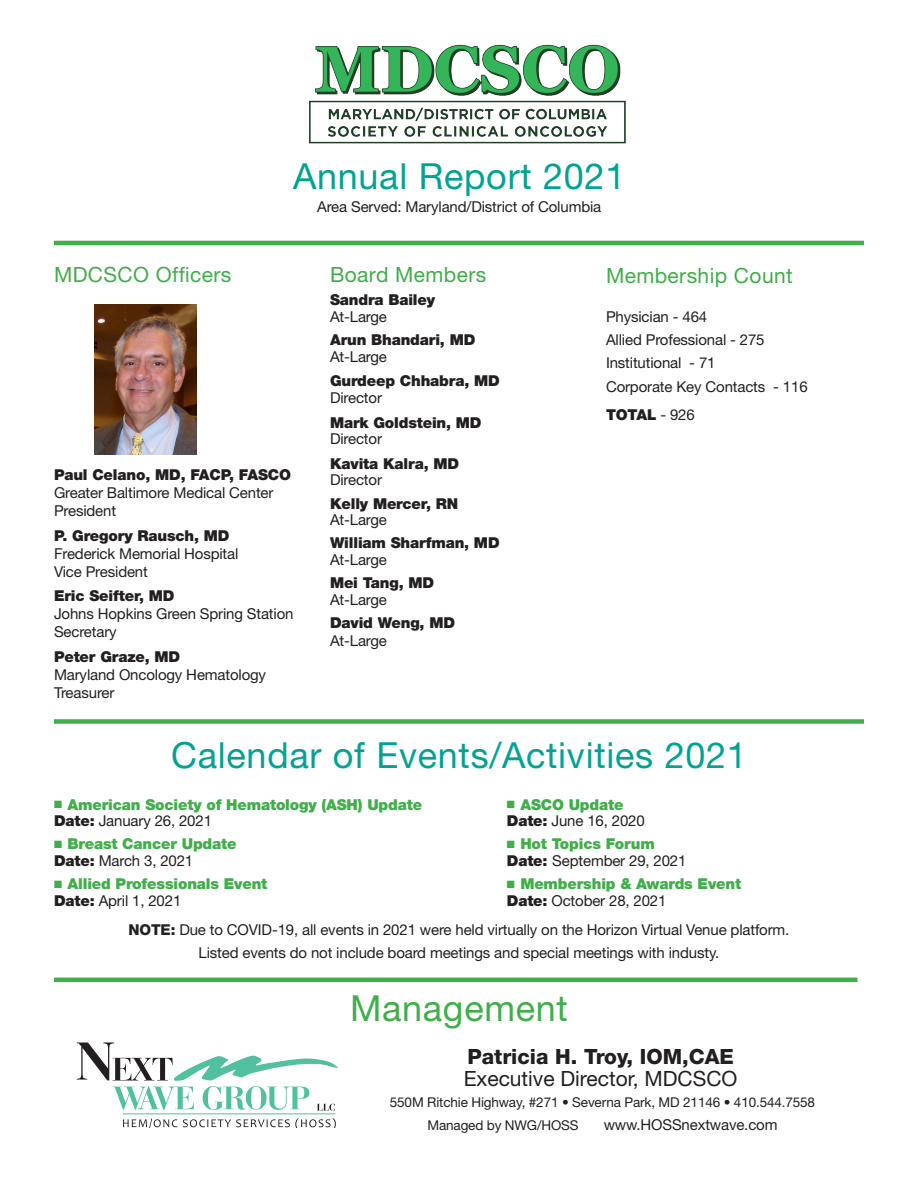
<style>
.page{position:relative;width:918px;height:1188px;background:#fff}
.page>*{position:absolute;margin:0;border:0;box-sizing:border-box;transform-origin:0 0}
.t1{font:36px "Helvetica Neue";letter-spacing:.02em;color:#00a392}
.t2{font:36px "Helvetica Neue";letter-spacing:.02em;color:#40ae49}
.t3{font:21px/22.5px "Helvetica Neue";color:#231f20}
.t4{font:21px "Helvetica Neue";letter-spacing:.02em;color:#40ae49}
.t5{font:15px/18px "Helvetica Neue";letter-spacing:-.01em;color:#231f20}
.t6{font:900 15px/16.5px "Helvetica Neue";letter-spacing:-.01em;color:#231f20}
.t7{font:900 15px/16.5px "Helvetica Neue";letter-spacing:-.01em;color:#40ae49}
.t8{font:13.5px/22.5px "Helvetica Neue";letter-spacing:-.01em;color:#231f20}
.s1{font-weight:900}
.s2{font-weight:400}
.s3{color:#231f20}
.s4{font-weight:400;color:#231f20}
.s5{color:#40ae49}
.s6{font-weight:900;color:#40ae49}
.s7{font-weight:800}
</style>
<div class="page">
<hr style="left:123px;top:1114px;width:212px;height:1px;background:#50c09e">
<svg style="left:77px;top:1042px;width:261px;height:69px"></svg>
<svg style="left:123px;top:1118px;width:213px;height:10px"></svg>
<hr style="left:54px;top:978px;width:804px;height:4px;background:#40ae49">
<div style="left:54px;top:719px;width:810px;height:5px;background:#40ae49"></div>
<hr style="left:54px;top:241px;width:810px;height:4px;background:#40ae49">
<img style="left:94px;top:304px;width:103px;height:151px">
<img style="left:309px;top:44px;width:317px;height:100px">
<p class="t1" style="left:293px;top:155px;width:334px">Annual Report 2021</p>
<p class="t5" style="left:317px;top:198px;width:286px">Area Served: Maryland/District of Columbia</p>
<p class="t4" style="left:54px;top:262px;width:179px">MDCSCO Officers</p>
<p class="t5" style="left:54px;top:465px;width:239px"><span class="s1">Paul Celano, MD, FACP, FASCO<br></span>Greater Baltimore Medical Center<br>President</p>
<p class="t5" style="left:54px;top:526px;width:186px"><span class="s1">P. Gregory Rausch, MD<br></span>Frederick Memorial Hospital<br>Vice President</p>
<p class="t5" style="left:54px;top:587px;width:241px"><span class="s1">Eric Seifter, MD<br></span>Johns Hopkins Green Spring Station<br>Secretary</p>
<p class="t5" style="left:54px;top:648px;width:214px"><span class="s1">Peter Graze, MD<br></span>Maryland Oncology Hematology<br>Treasurer</p>
<p class="t4" style="left:330px;top:262px;width:158px">Board Members</p>
<p class="t6" style="left:330px;top:292px;width:107px">Sandra Bailey<br><span class="s2">At-Large</span></p>
<p class="t6" style="left:330px;top:331px;width:147px">Arun Bhandari, MD<br><span class="s2">At-Large</span></p>
<p class="t6" style="left:330px;top:373px;width:171px">Gurdeep Chhabra, MD<br><span class="s2">Director</span></p>
<p class="t6" style="left:330px;top:414px;width:153px">Mark Goldstein, MD<br><span class="s2">Director</span></p>
<p class="t6" style="left:330px;top:455px;width:131px">Kavita Kalra, MD<br><span class="s2">Director</span></p>
<p class="t6" style="left:330px;top:495px;width:130px">Kelly Mercer, RN<br><span class="s2">At-Large</span></p>
<p class="t6" style="left:330px;top:535px;width:171px">William Sharfman, MD<br><span class="s2">At-Large</span></p>
<p class="t6" style="left:330px;top:574px;width:106px">Mei Tang, MD<br><span class="s2">At-Large</span></p>
<p class="t6" style="left:330px;top:613px;width:127px;line-height:18px">David Weng, MD<br><span class="s2">At-Large</span></p>
<p class="t4" style="left:606px;top:263px;width:188px">Membership Count</p>
<p class="t5" style="left:606px;top:307px;width:103px">Physician - 464</p>
<p class="t5" style="left:606px;top:331px;width:160px">Allied Professional - 275</p>
<p class="t5" style="left:606px;top:354px;width:111px">Institutional - 71</p>
<p class="t5" style="left:606px;top:377px;width:203px">Corporate Key Contacts - 116</p>
<p class="t6" style="left:606px;top:406px;width:90px">TOTAL <span class="s2">- 926</span></p>
<p class="t1" style="left:171px;top:734px;width:577px">Calendar of Events/Activities 2021</p>
<p class="t7" style="left:54px;top:796px;width:370px">■ American Society of Hematology (ASH) Update<br><span class="s3">Date:</span> <span class="s4">January 26, 2021</span></p>
<p class="t7" style="left:54px;top:836px;width:184px">■ Breast Cancer Update<br><span class="s3">Date:</span> <span class="s4">March 3, 2021</span></p>
<p class="t7" style="left:54px;top:875px;width:215px">■ Allied Professionals Event<br><span class="s3">Date:</span> <span class="s4">April 1, 2021</span></p>
<p class="t5" style="left:507px;top:796px;width:139px;line-height:16.5px"><span class="s5">■</span> <span class="s6">ASCO Update<br></span><span class="s1">Date:</span> June 16, 2020</p>
<p class="t5" style="left:507px;top:835px;width:181px;line-height:16.5px"><span class="s5">■</span> <span class="s6">Hot Topics Forum<br></span><span class="s1">Date:</span> September 29, 2021</p>
<p class="t7" style="left:507px;top:875px;width:236px">■ Membership &amp; Awards Event<br><span class="s3">Date:</span> <span class="s4">October 28, 2021</span></p>
<p class="t5" style="left:129px;top:920px;width:662px"><span class="s7">NOTE:</span> Due to COVID-19, all events in 2021 were held virtually on the Horizon Virtual Venue platform.</p>
<p class="t5" style="left:199px;top:944px;width:522px">Listed events do not include board meetings and special meetings with industy.</p>
<p class="t2" style="left:350px;top:987px;width:219px">Management</p>
<p class="t3" style="left:464px;top:1045px;width:275px"><span class="s7">Patricia H. Troy, IOM,CAE<br></span>Executive Director, MDCSCO</p>
<p class="t8" style="left:427px;top:1091px;width:389px;text-indent:-38px">550M Ritchie Highway, #271 • Severna Park, MD 21146 • 410.544.7558<br>Managed by NWG/HOSS</p>
<p class="t5" style="left:604px;top:1115px;width:175px">www.HOSSnextwave.com</p>
</div>
